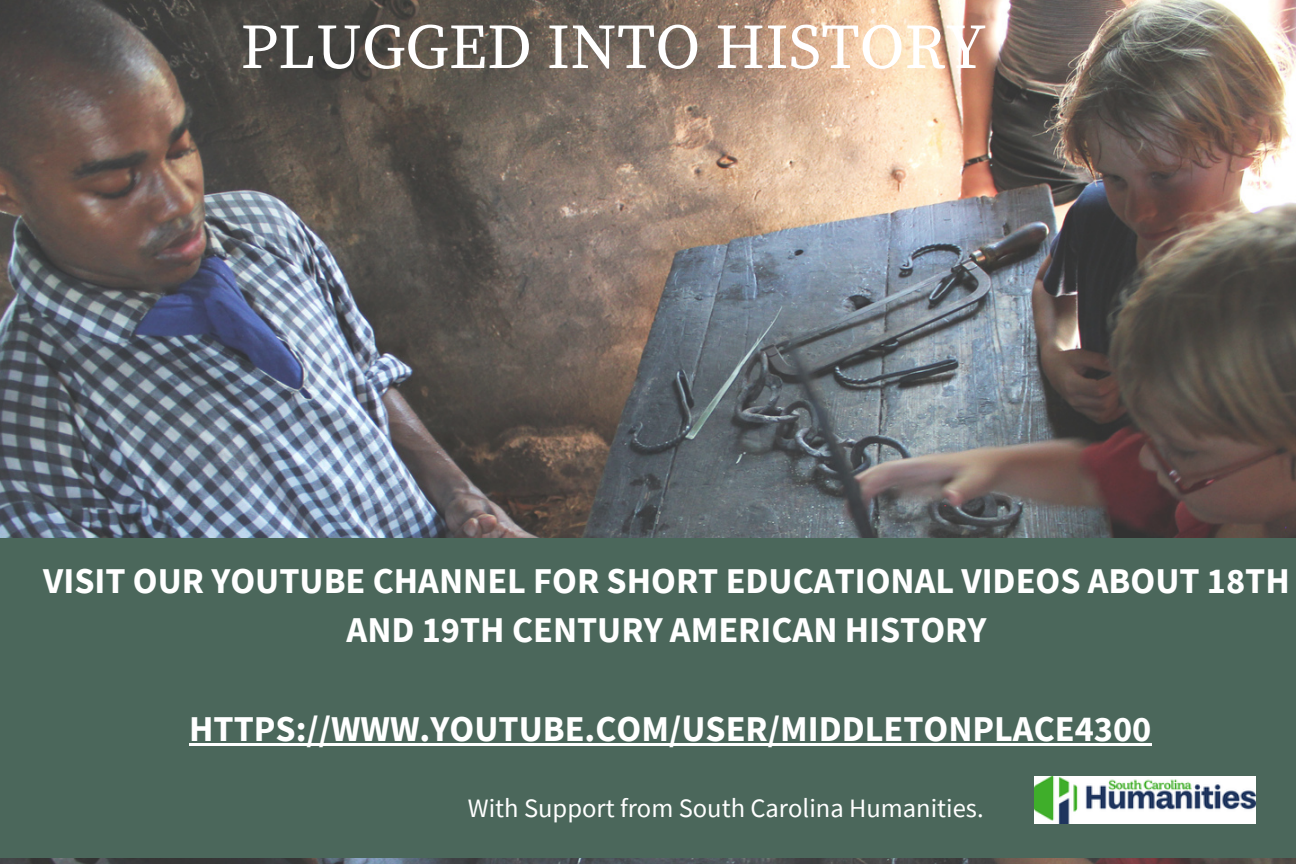
<style>
.page{position:relative;width:1296px;height:864px;background:#fff}
.page>*{position:absolute;margin:0;border:0;box-sizing:border-box;transform-origin:0 0}
.t1{font:63.6px "Source Serif Pro";color:#fff}
.t2{font:700 36.3px/49.5px "Source Sans Pro";color:#fff;text-align:center}
.t3{font:26.7px "Source Sans Pro";color:#fff}
</style>
<div class="page">
<img style="left:0;top:0;width:1296px;height:864px">
<div style="left:0;top:538px;width:1296px;height:320px;background:#4b675b"></div>
<img style="left:1035px;top:776px;width:220px;height:47px">
<hr style="left:189px;top:743px;width:962px;height:3px;background:#fff">
<h1 class="t1" style="left:241px;top:10px;width:747px">PLUGGED INTO HISTORY</h1>
<p class="t2" style="left:43px;top:555px;width:1248px">VISIT OUR YOUTUBE CHANNEL FOR SHORT EDUCATIONAL VIDEOS ABOUT 18TH<br>AND 19TH CENTURY AMERICAN HISTORY</p>
<p class="t2" style="left:189px;top:703px;width:964px">HTTPS://WWW.YOUTUBE.COM/USER/MIDDLETONPLACE4300</p>
<p class="t3" style="left:468px;top:791px;width:517px">With Support from South Carolina Humanities.</p>
</div>
